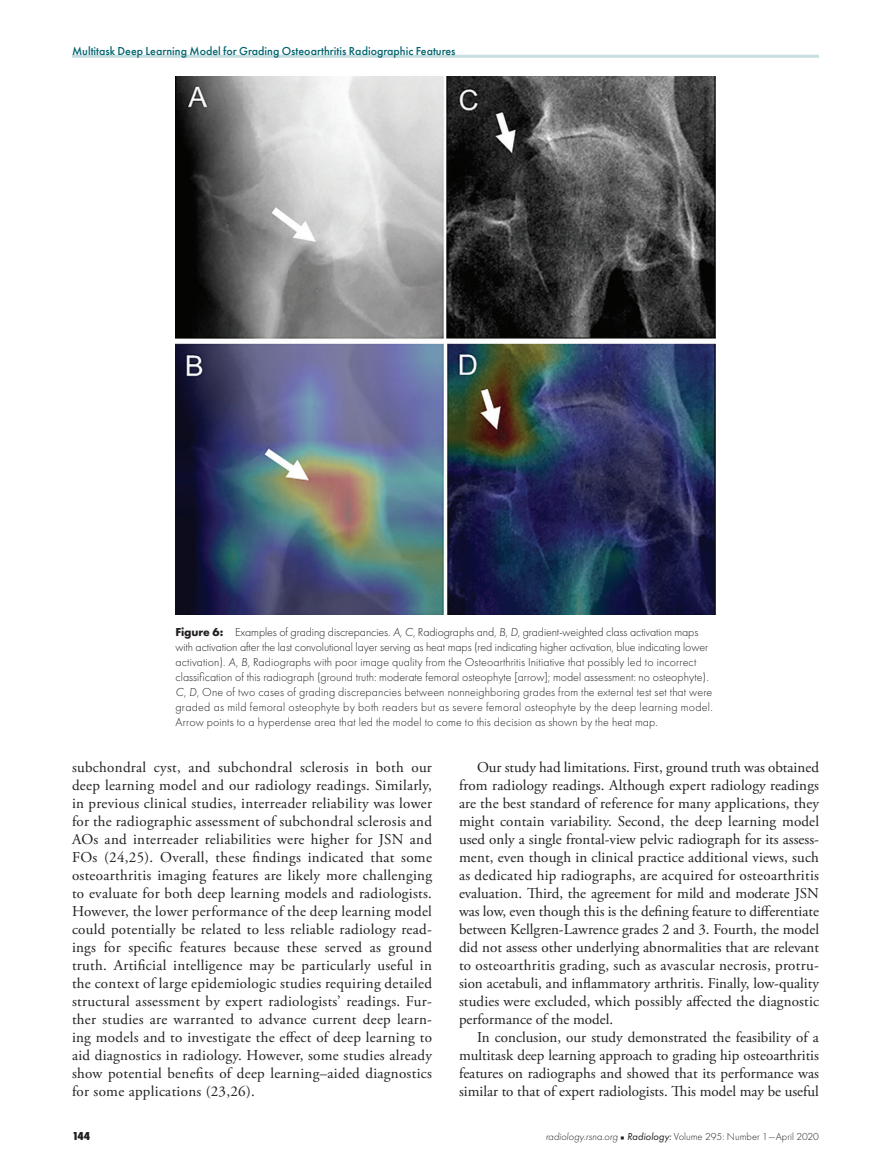
<style>
.page{position:relative;width:891px;height:1175px;background:#fff}
.page>*{position:absolute;margin:0;border:0;box-sizing:border-box;transform-origin:0 0}
.t1{font:15px/18px "Adobe Garamond Pro";letter-spacing:.01em;color:#231f20;text-align:justify}
.t2{font:300 12px/15px "Futura PT";letter-spacing:.01em;color:#231f20}
.t3{font:500 12px "Futura PT";color:#00636d}
.t4{font:800 12px "Futura PT Cond";color:#231f20}
.t5{font:300 10.5px "Futura PT";color:#231f20}
.s1{font-weight:700}
.s2{font-style:italic}
.s3{font-family:"Universal Newswith Comm Pi";font-weight:400;font-size:6px}
.s4{font-weight:400;font-style:italic}
</style>
<div class="page">
<hr style="left:72px;top:55px;width:747px;height:3px;background:#c6dee1">
<img style="left:176px;top:77px;width:539px;height:538px">
<p class="t3" style="left:72px;top:44px;width:385px">Multitask Deep Learning Model for Grading Osteoarthritis Radiographic Features</p>
<p class="t2" style="left:176px;top:624px;width:539px"><span class="s1">Figure 6:</span> Examples of grading discrepancies. <span class="s2">A</span>, <span class="s2">C,</span> Radiographs and, <span class="s2">B</span>, <span class="s2">D</span>, gradient-weighted class activation maps with activation after the last convolutional layer serving as heat maps (red indicating higher activation, blue indicating lower activation). <span class="s2">A</span>, <span class="s2">B</span>, Radiographs with poor image quality from the Osteoarthritis Initiative that possibly led to incorrect classification of this radiograph (ground truth: moderate femoral osteophyte [arrow]; model assessment: no osteophyte).<br><span class="s2">C</span>, <span class="s2">D</span>, One of two cases of grading discrepancies between nonneighboring grades from the external test set that were graded as mild femoral osteophyte by both readers but as severe femoral osteophyte by the deep learning model.<br>Arrow points to a hyperdense area that led the model to come to this decision as shown by the heat map.</p>
<p class="t1" style="left:72px;top:758px;width:362px">subchondral cyst, and subchondral sclerosis in both our deep learning model and our radiology readings. Similarly, in previous clinical studies, interreader reliability was lower for the radiographic assessment of subchondral sclerosis and AOs and interreader reliabilities were higher for JSN and FOs (24,25). Overall, these findings indicated that some osteoarthritis imaging features are likely more challenging to evaluate for both deep learning models and radiologists.<br>However, the lower performance of the deep learning model could potentially be related to less reliable radiology read&shy;ings for specific features because these served as ground truth. Artificial intelligence may be particularly useful in the context of large epidemiologic studies requiring detailed structural assessment by expert radiologists’ readings. Fur&shy;ther studies are warranted to advance current deep learn&shy;ing models and to investigate the effect of deep learning to aid diagnostics in radiology. However, some studies already show potential benefits of deep learning–aided diagnostics for some applications (23,26).</p>
<p class="t1" style="left:459px;top:758px;width:362px;text-indent:18px">Our study had limitations. First, ground truth was obtained from radiology readings. Although expert radiology readings are the best standard of reference for many applications, they might contain variability. Second, the deep learning model used only a single frontal-view pelvic radiograph for its assess&shy;ment, even though in clinical practice additional views, such as dedicated hip radiographs, are acquired for osteoarthritis evaluation. Third, the agreement for mild and moderate JSN was low, even though this is the defining feature to differentiate between Kellgren-Lawrence grades 2 and 3. Fourth, the model did not assess other underlying abnormalities that are relevant to osteoarthritis grading, such as avascular necrosis, protru&shy;sion acetabuli, and inflammatory arthritis. Finally, low-quality studies were excluded, which possibly affected the diagnostic performance of the model.</p>
<p class="t1" style="left:459px;top:1028px;width:362px;text-indent:18px">In conclusion, our study demonstrated the feasibility of a multitask deep learning approach to grading hip osteoarthritis features on radiographs and showed that its performance was similar to that of expert radiologists. This model may be useful</p>
<p class="t4" style="left:72px;top:1129px;width:20px">144</p>
<p class="t5" style="left:546px;top:1131px;width:275px"><span class="s2">radiology.rsna.org</span> <span class="s3">n</span> <span class="s4">Radiology:</span> Volume 295: Number 1—April 2020</p>
</div>
